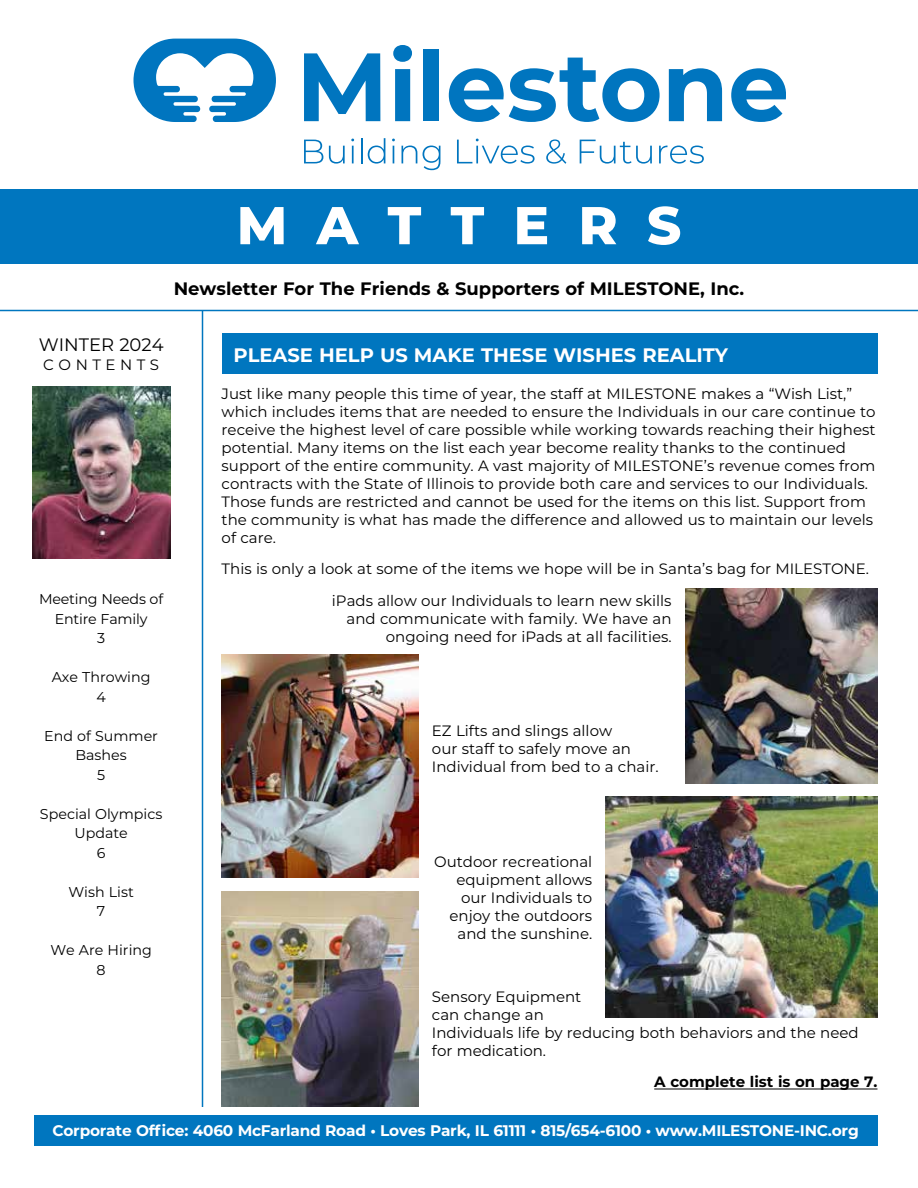
<style>
.page{position:relative;width:918px;height:1188px;background:#fff}
.page>*{position:absolute;margin:0;border:0;box-sizing:border-box;transform-origin:0 0}
.t1{font:800 53.1px "Montserrat";letter-spacing:.55em;color:#fff}
.t2{font:700 19.5px "Montserrat";color:#fff}
.t3{font:700 18px "Montserrat";color:#000}
.t4{font:18px "Montserrat";color:#000}
.t5{font:700 15.3px "Montserrat";letter-spacing:-.015em;color:#fff}
.t6{font:15px/18px "Montserrat";color:#000}
.t7{font:700 15px "Montserrat";color:#000}
.t8{font:15px "Montserrat";letter-spacing:.3em;color:#000}
.t9{font:14.25px/19.5px "Montserrat";color:#000;text-align:center}
</style>
<div class="page">
<div style="left:0;top:190px;width:918px;height:74px;background:#0076bf"></div>
<svg style="left:304px;top:140px;width:19px;height:23px"></svg>
<svg style="left:329px;top:146px;width:16px;height:18px"></svg>
<svg style="left:351px;top:139px;width:3px;height:24px"></svg>
<svg style="left:361px;top:138px;width:1px;height:25px"></svg>
<svg style="left:368px;top:138px;width:17px;height:26px"></svg>
<svg style="left:392px;top:139px;width:3px;height:24px"></svg>
<svg style="left:402px;top:146px;width:15px;height:17px"></svg>
<svg style="left:423px;top:146px;width:17px;height:24px"></svg>
<svg style="left:457px;top:139px;width:78px;height:25px"></svg>
<svg style="left:546px;top:139px;width:20px;height:25px"></svg>
<svg style="left:580px;top:140px;width:72px;height:24px"></svg>
<svg style="left:659px;top:146px;width:45px;height:18px"></svg>
<svg style="left:304px;top:53px;width:76px;height:68px"></svg>
<svg style="left:393px;top:45px;width:19px;height:76px"></svg>
<div style="left:424px;top:49px;width:15px;height:72px;background:#0075bf"></div>
<svg style="left:449px;top:58px;width:211px;height:64px"></svg>
<svg style="left:669px;top:68px;width:53px;height:53px"></svg>
<svg style="left:731px;top:68px;width:55px;height:54px"></svg>
<svg style="left:133px;top:39px;width:143px;height:83px"></svg>
<div style="left:34px;top:1116px;width:844px;height:30px;background:#0076bf"></div>
<hr style="left:202px;top:310px;width:1px;height:797px;background:#0076bf">
<div style="left:222px;top:334px;width:656px;height:40px;background:#0076bf"></div>
<hr style="left:654px;top:1089px;width:224px;height:1px;background:#000">
<hr style="left:0;top:310px;width:918px;height:1px;background:#0076bf">
<img style="left:222px;top:891px;width:196px;height:216px">
<img style="left:222px;top:654px;width:196px;height:224px">
<img style="left:685px;top:588px;width:193px;height:196px">
<img style="left:606px;top:796px;width:272px;height:222px">
<img style="left:32px;top:387px;width:138px;height:171px">
<h1 class="t1" style="left:237px;top:186px;width:446px">MATTERS</h1>
<p class="t3" style="left:174px;top:275px;width:572px">Newsletter For The Friends &amp; Supporters of MILESTONE, Inc.</p>
<p class="t4" style="left:39px;top:332px;width:126px">WINTER 2024</p>
<p class="t8" style="left:43px;top:355px;width:117px">CONTENTS</p>
<p class="t9" style="left:39px;top:589px;width:126px">Meeting Needs of<br>Entire Family<br>3</p>
<p class="t9" style="left:52px;top:667px;width:100px">Axe Throwing<br>4</p>
<p class="t9" style="left:44px;top:725px;width:115px">End of Summer<br>Bashes<br>5</p>
<p class="t9" style="left:40px;top:803px;width:124px">Special Olympics<br>Update<br>6</p>
<p class="t9" style="left:68px;top:881px;width:67px">Wish List<br>7</p>
<p class="t9" style="left:50px;top:940px;width:103px">We Are Hiring<br>8</p>
<h2 class="t2" style="left:233px;top:341px;width:496px">PLEASE HELP US MAKE THESE WISHES REALITY</h2>
<p class="t6" style="left:222px;top:384px;width:656px">Just like many people this time of year, the staff at MILESTONE makes a “Wish List,” which includes items that are needed to ensure the Individuals in our care continue to receive the highest level of care possible while working towards reaching their highest potential. Many items on the list each year become reality thanks to the continued support of the entire community. A vast majority of MILESTONE’s revenue comes from contracts with the State of Illinois to provide both care and services to our Individuals.<br>Those funds are restricted and cannot be used for the items on this list. Support from the community is what has made the difference and allowed us to maintain our levels of care.</p>
<p class="t6" style="left:332px;top:553px;width:539px;line-height:31.5px;text-indent:-110px">This is only a look at some of the items we hope will be in Santa’s bag for MILESTONE. iPads allow our Individuals to learn new skills</p>
<p class="t6" style="left:347px;top:609px;width:327px;text-align:right">and communicate with family. We have an ongoing need for iPads at all facilities.</p>
<p class="t6" style="left:432px;top:722px;width:228px">EZ Lifts and slings allow<br>our staff to safely move an<br>Individual from bed to a chair.</p>
<p class="t6" style="left:434px;top:852px;width:160px;text-align:right">Outdoor recreational equipment allows our Individuals to enjoy the outdoors and the sunshine.</p>
<p class="t6" style="left:432px;top:987px;width:428px">Sensory Equipment<br>can change an<br>Individuals life by reducing both behaviors and the need for medication.</p>
<p class="t7" style="left:654px;top:1071px;width:225px">A complete list is on page 7.</p>
<p class="t5" style="left:52px;top:1120px;width:808px">Corporate Office: 4060 McFarland Road • Loves Park, IL 61111 • 815/654-6100 • www.MILESTONE-INC.org</p>
</div>
